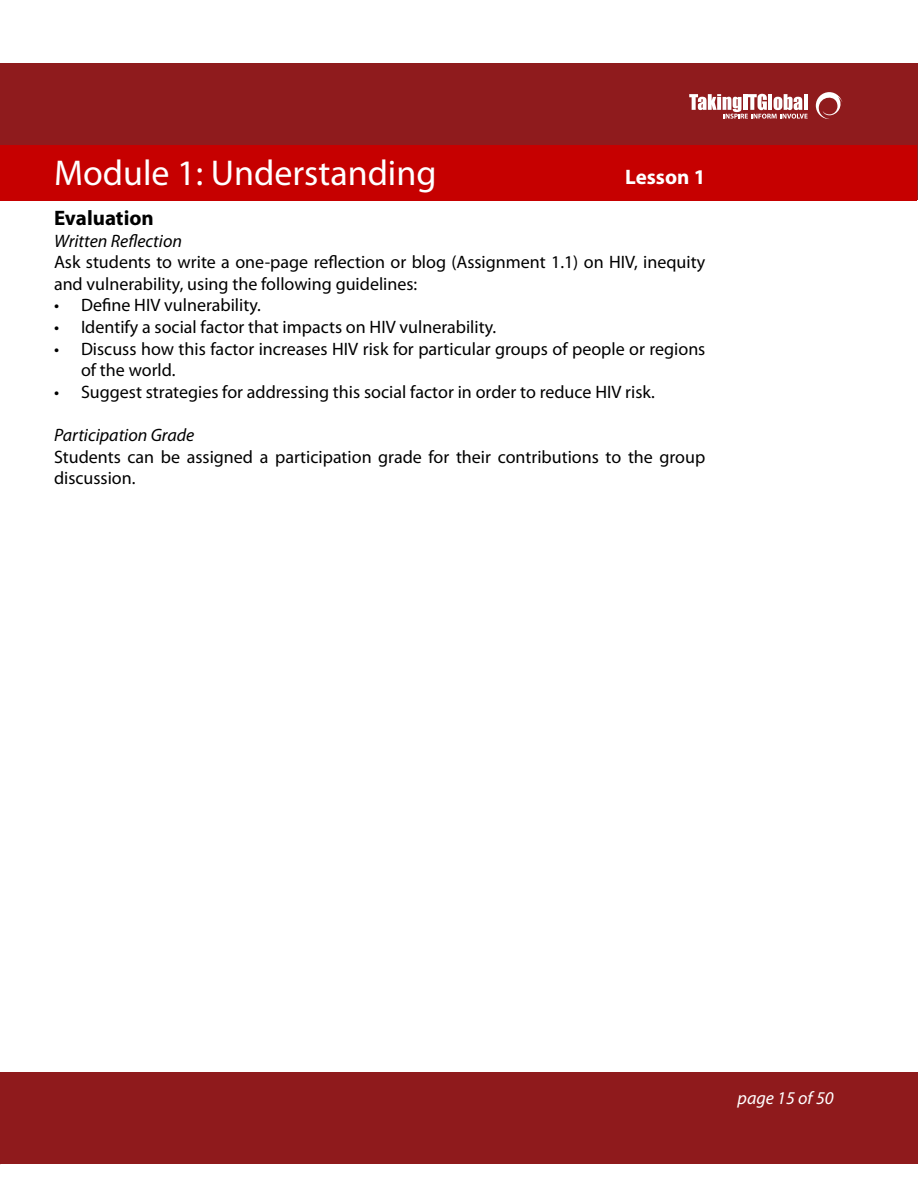
<style>
.page{position:relative;width:918px;height:1188px;background:#fff}
.page>*{position:absolute;margin:0;border:0;box-sizing:border-box;transform-origin:0 0}
.t1{font:36px "Myriad Pro";color:#fff}
.t2{font:700 21px "Myriad Pro";color:#000}
.t3{font:700 21px "Myriad Pro";color:#fff}
.t4{font:18px/21.6px "Myriad Pro";color:#000}
.t5{font:italic 18px "Myriad Pro";color:#000}
.t6{font:italic 18px "Myriad Pro";color:#fff}
</style>
<div class="page">
<div style="left:0;top:63px;width:918px;height:137px;background:#8f1b1d"></div>
<div style="left:0;top:1073px;width:918px;height:91px;background:#8f1a1c"></div>
<svg style="left:816px;top:92px;width:27px;height:27px"></svg>
<svg style="left:689px;top:94px;width:119px;height:25px"></svg>
<div style="left:0;top:145px;width:917px;height:56px;background:#c60000"></div>
<h1 class="t1" style="left:54px;top:150px;width:384px">Module 1: Understanding</h1>
<p class="t2" style="left:54px;top:204px;width:101px">Evaluation</p>
<p class="t5" style="left:54px;top:229px;width:130px">Written Reflection</p>
<p class="t4" style="left:54px;top:251px;width:653px">Ask students to write a one-page reflection or blog (Assignment 1.1) on HIV, inequity and vulnerability, using the following guidelines:</p>
<p class="t4" style="left:54px;top:294px;width:209px">• Define HIV vulnerability.</p>
<p class="t4" style="left:54px;top:316px;width:444px">• Identify a social factor that impacts on HIV vulnerability.</p>
<p class="t4" style="left:81px;top:337px;width:626px;text-indent:-27px">• Discuss how this factor increases HIV risk for particular groups of people or regions of the world.</p>
<p class="t4" style="left:54px;top:381px;width:602px">• Suggest strategies for addressing this social factor in order to reduce HIV risk.</p>
<p class="t5" style="left:54px;top:424px;width:142px">Participation Grade</p>
<p class="t4" style="left:54px;top:445px;width:653px">Students can be assigned a participation grade for their contributions to the group discussion.</p>
<p class="t3" style="left:625px;top:163px;width:82px">Lesson 1</p>
<p class="t6" style="left:738px;top:1087px;width:98px">page 15 of 50</p>
</div>
